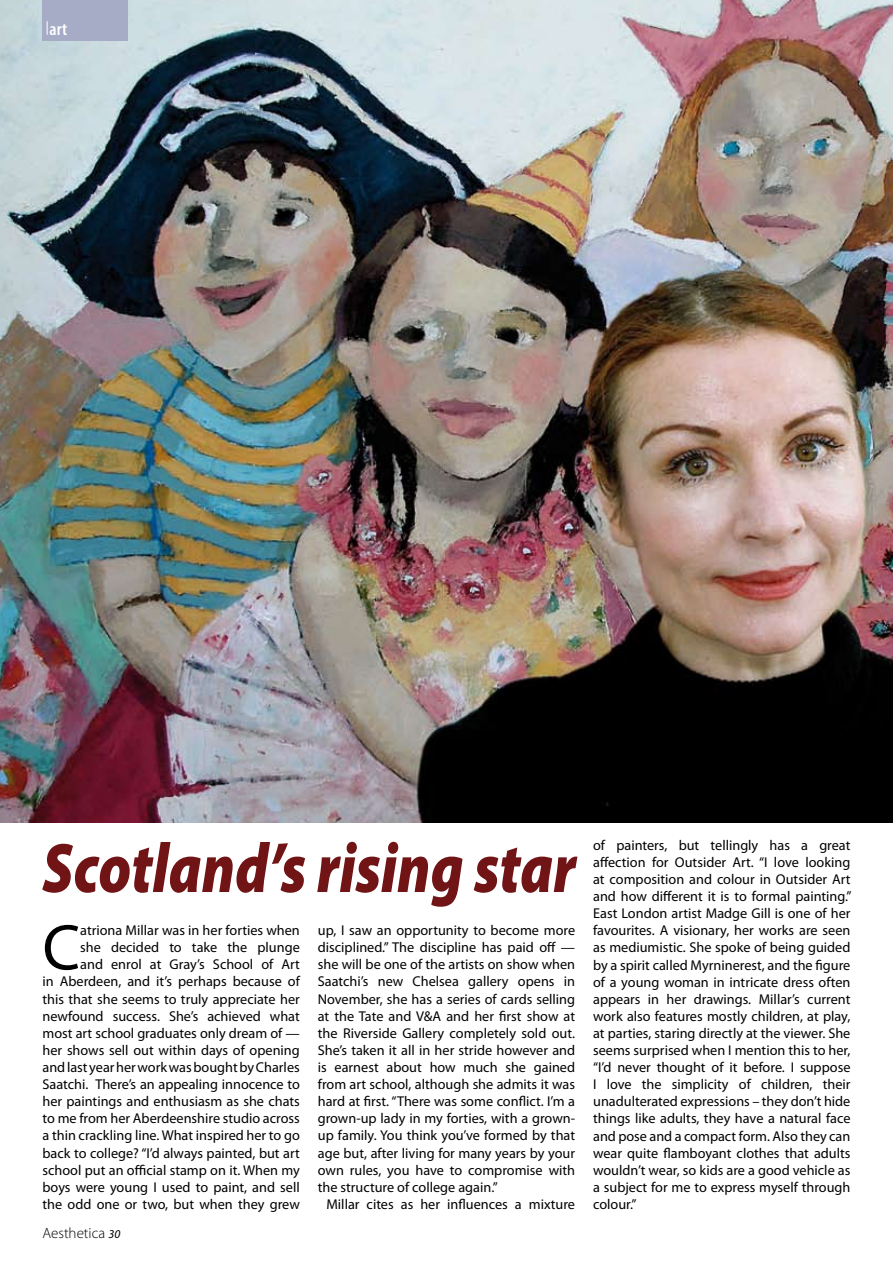
<style>
.page{position:relative;width:893px;height:1263px;background:#fff}
.page>*{position:absolute;margin:0;border:0;box-sizing:border-box;transform-origin:0 0}
.t1{font:italic 900 70.5px "Myriad Pro";color:#701416;scale:.82 1}
.t2{font:64.95px "Myriad Pro";color:#000}
.t3{font:600 condensed 18px "Myriad Pro";color:#fff}
.t4{font:300 15px "Myriad Pro";color:#000}
.t5{font:14.25px/17.1px "Myriad Pro";color:#000;text-align:right}
.s1{font-weight:400;font-style:italic;font-size:12px}
</style>
<div class="page">
<img style="left:0;top:0;width:893px;height:822px">
<div style="left:43px;top:0;width:85px;height:40px;background:#a6acc6"></div>
<svg style="left:47px;top:21px;width:1px;height:14px"></svg>
<p class="t3" style="left:50px;top:18px;width:19px">art</p>
<h1 class="t1" style="left:43px;top:821px;width:652px">Scotland’s rising star</h1>
<h2 class="t2" style="left:43px;top:907px;width:39px">C</h2>
<p class="t5" style="left:43px;top:922px;width:259px">atriona Millar was in her forties when<br>she decided to take the plunge<br>and enrol at Gray’s School of Art<br>in Aberdeen, and it’s perhaps because of this that she seems to truly appreciate her newfound success. She’s achieved what most art school graduates only dream of — her shows sell out within days of opening and last year her work was bought by Charles Saatchi. There’s an appealing innocence to her paintings and enthusiasm as she chats to me from her Aberdeenshire studio across a thin crackling line. What inspired her to go back to college? “I’d always painted, but art school put an official stamp on it. When my boys were young I used to paint, and sell the odd one or two, but when they grew</p>
<p class="t5" style="left:318px;top:922px;width:259px">up, I saw an opportunity to become more</p>
<p class="t5" style="left:318px;top:939px;width:259px">disciplined.” The discipline has paid off —</p>
<p class="t5" style="left:318px;top:956px;width:259px">she will be one of the artists on show when</p>
<p class="t5" style="left:318px;top:973px;width:259px">Saatchi’s new Chelsea gallery opens in</p>
<p class="t5" style="left:318px;top:990px;width:259px">November, she has a series of cards selling</p>
<p class="t5" style="left:318px;top:1007px;width:259px">at the Tate and V&amp;A and her first show at</p>
<p class="t5" style="left:318px;top:1024px;width:259px">the Riverside Gallery completely sold out.</p>
<p class="t5" style="left:318px;top:1041px;width:259px">She’s taken it all in her stride however and</p>
<p class="t5" style="left:318px;top:1058px;width:259px">is earnest about how much she gained</p>
<p class="t5" style="left:318px;top:1075px;width:259px">from art school, although she admits it was</p>
<p class="t5" style="left:318px;top:1093px;width:259px">hard at first. “There was some conflict. I’m a</p>
<p class="t5" style="left:318px;top:1110px;width:259px">grown-up lady in my forties, with a grown-</p>
<p class="t5" style="left:318px;top:1127px;width:259px">up family. You think you’ve formed by that</p>
<p class="t5" style="left:318px;top:1144px;width:259px">age but, after living for many years by your</p>
<p class="t5" style="left:318px;top:1161px;width:259px">own rules, you have to compromise with</p>
<p class="t5" style="left:318px;top:1178px;width:181px">the structure of college again.”</p>
<p class="t5" style="left:326px;top:1195px;width:250px">Millar cites as her influences a mixture</p>
<p class="t4" style="left:43px;top:1224px;width:79px">Aesthetica <span class="s1">30</span></p>
<p class="t5" style="left:593px;top:836px;width:260px;text-align:justify">of painters, but tellingly has a great affection for Outsider Art. “I love looking at composition and colour in Outsider Art and how different it is to formal painting.” East London artist Madge Gill is one of her favourites. A visionary, her works are seen as mediumistic. She spoke of being guided by a spirit called Myrninerest, and the figure of a young woman in intricate dress often appears in her drawings. Millar’s current work also features mostly children, at play, at parties, staring directly at the viewer. She seems surprised when I mention this to her, “I’d never thought of it before. I suppose I love the simplicity of children, their unadulterated expressions – they don’t hide things like adults, they have a natural face and pose and a compact form. Also they can wear quite flamboyant clothes that adults wouldn’t wear, so kids are a good vehicle as a subject for me to express myself through colour.”</p>
</div>
